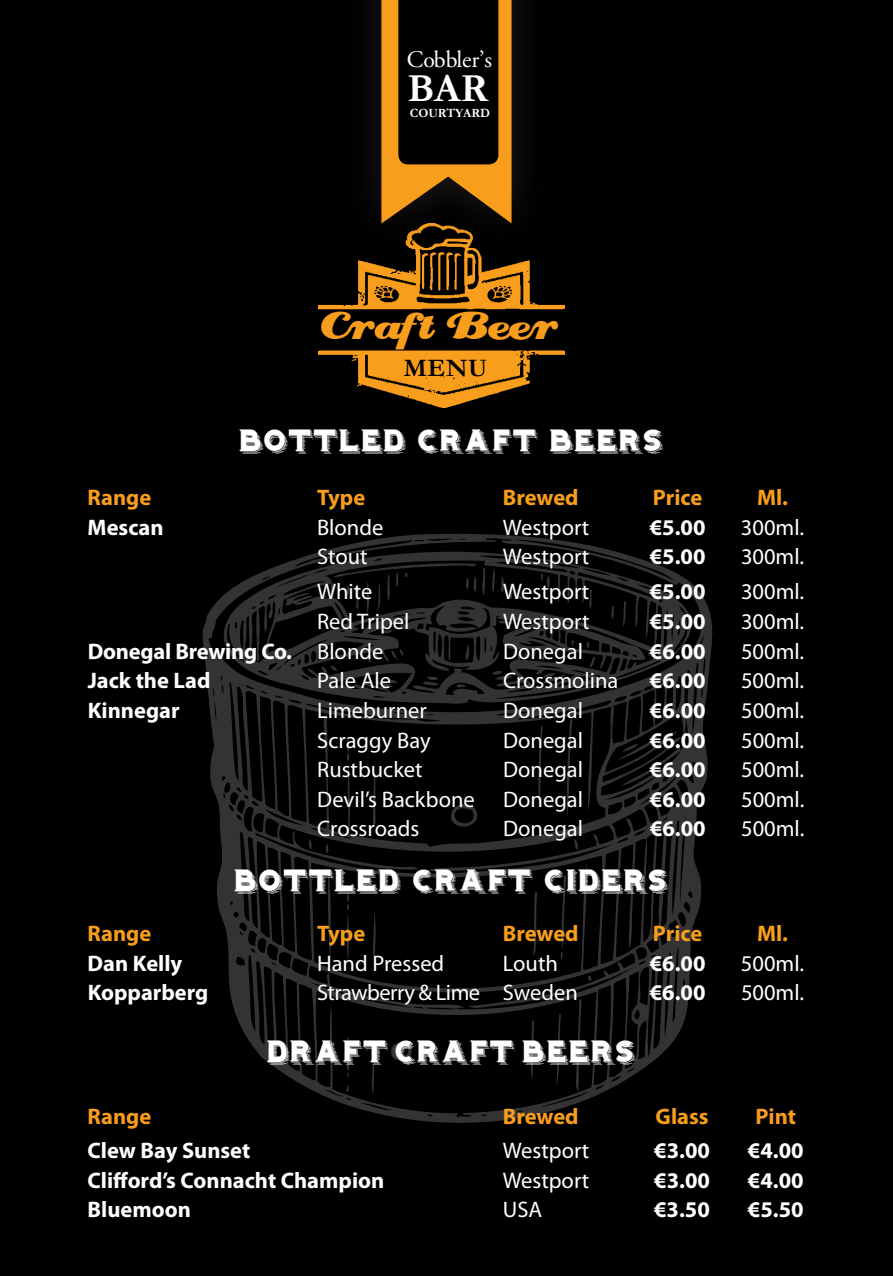
<style>
.page{position:relative;width:893px;height:1276px;background:#000}
.page>*{position:absolute;margin:0;border:0;box-sizing:border-box;transform-origin:0 0}
.t1{font:46.12px "Creampuff";color:#f99d1c}
.t2{font:700 40.05px "Garamond";color:#fff}
.t3{font:27px "Hominis";color:#fff}
.t4{font:700 25.2px "Garamond";color:#000}
.t5{font:23.62px "Adobe Garamond Pro";color:#fff}
.t6{font:22.5px "Myriad Pro";color:#fff}
.t7{font:700 22.5px "Myriad Pro";color:#fff}
.t8{font:700 22.5px "Myriad Pro";color:#f99d1c}
.t9{font:22.5px "Myriad Pro";letter-spacing:-.025em;color:#fff}
.t10{font:700 12.6px "Garamond";color:#fff}
.s1{font-weight:400}
</style>
<div class="page">
<svg style="left:202px;top:534px;width:511px;height:589px"></svg>
<img style="left:319px;top:259px;width:246px;height:148px">
<svg style="left:381px;top:0;width:131px;height:223px"></svg>
<p class="t5" style="left:407px;top:45px;width:87px">Cobbler’s</p>
<h2 class="t2" style="left:407px;top:64px;width:82px">BAR</h2>
<p class="t10" style="left:410px;top:106px;width:82px">COURTYARD</p>
<h1 class="t1" style="left:321px;top:303px;width:238px">Craft Beer</h1>
<p class="t4" style="left:404px;top:353px;width:85px">MENU</p>
<p class="t3" style="left:239px;top:429px;width:426px">BOTTLED CRAFT BEERS</p>
<p class="t8" style="left:88px;top:483px;width:65px">Range</p>
<p class="t8" style="left:317px;top:483px;width:50px">Type</p>
<p class="t8" style="left:503px;top:483px;width:77px">Brewed</p>
<p class="t8" style="left:653px;top:483px;width:51px">Price</p>
<p class="t8" style="left:757px;top:483px;width:32px">Ml.</p>
<p class="t7" style="left:88px;top:512px;width:78px">Mescan</p>
<p class="t6" style="left:317px;top:513px;width:68px">Blonde</p>
<p class="t6" style="left:503px;top:513px;width:88px">Westport</p>
<p class="t7" style="left:650px;top:512px;width:57px">€5.00</p>
<p class="t6" style="left:741px;top:513px;width:65px">300ml.</p>
<p class="t6" style="left:317px;top:543px;width:52px">Stout</p>
<p class="t6" style="left:503px;top:543px;width:88px">Westport</p>
<p class="t7" style="left:650px;top:542px;width:57px">€5.00</p>
<p class="t6" style="left:741px;top:543px;width:65px">300ml.</p>
<p class="t6" style="left:317px;top:578px;width:57px">White</p>
<p class="t6" style="left:503px;top:578px;width:88px">Westport</p>
<p class="t7" style="left:650px;top:577px;width:57px">€5.00</p>
<p class="t6" style="left:741px;top:578px;width:65px">300ml.</p>
<p class="t6" style="left:317px;top:607px;width:94px">Red Tripel</p>
<p class="t6" style="left:503px;top:607px;width:88px">Westport</p>
<p class="t7" style="left:650px;top:607px;width:57px">€5.00</p>
<p class="t6" style="left:741px;top:607px;width:65px">300ml.</p>
<p class="t7" style="left:88px;top:636px;width:297px">Donegal Brewing Co. <span class="s1">Blonde</span></p>
<p class="t6" style="left:503px;top:637px;width:81px">Donegal</p>
<p class="t7" style="left:650px;top:636px;width:57px">€6.00</p>
<p class="t6" style="left:741px;top:637px;width:65px">500ml.</p>
<p class="t7" style="left:88px;top:666px;width:124px">Jack the Lad</p>
<p class="t6" style="left:317px;top:667px;width:75px">Pale Ale</p>
<p class="t6" style="left:503px;top:667px;width:117px">Crossmolina</p>
<p class="t7" style="left:650px;top:666px;width:57px">€6.00</p>
<p class="t6" style="left:741px;top:667px;width:65px">500ml.</p>
<p class="t7" style="left:88px;top:695px;width:93px">Kinnegar</p>
<p class="t6" style="left:317px;top:696px;width:111px">Limeburner</p>
<p class="t6" style="left:503px;top:696px;width:81px">Donegal</p>
<p class="t7" style="left:650px;top:695px;width:57px">€6.00</p>
<p class="t6" style="left:741px;top:696px;width:65px">500ml.</p>
<p class="t6" style="left:317px;top:726px;width:115px">Scraggy Bay</p>
<p class="t6" style="left:503px;top:726px;width:81px">Donegal</p>
<p class="t7" style="left:650px;top:725px;width:57px">€6.00</p>
<p class="t6" style="left:741px;top:726px;width:65px">500ml.</p>
<p class="t6" style="left:317px;top:756px;width:107px">Rustbucket</p>
<p class="t6" style="left:503px;top:756px;width:81px">Donegal</p>
<p class="t7" style="left:650px;top:755px;width:57px">€6.00</p>
<p class="t6" style="left:741px;top:756px;width:65px">500ml.</p>
<p class="t6" style="left:317px;top:785px;width:159px">Devil’s Backbone</p>
<p class="t6" style="left:503px;top:785px;width:81px">Donegal</p>
<p class="t7" style="left:650px;top:784px;width:57px">€6.00</p>
<p class="t6" style="left:741px;top:785px;width:65px">500ml.</p>
<p class="t6" style="left:317px;top:815px;width:104px">Crossroads</p>
<p class="t6" style="left:503px;top:815px;width:81px">Donegal</p>
<p class="t7" style="left:650px;top:814px;width:57px">€6.00</p>
<p class="t6" style="left:741px;top:815px;width:65px">500ml.</p>
<p class="t3" style="left:234px;top:869px;width:436px">BOTTLED CRAFT CIDERS</p>
<p class="t8" style="left:88px;top:918px;width:65px">Range</p>
<p class="t8" style="left:317px;top:918px;width:50px">Type</p>
<p class="t8" style="left:503px;top:918px;width:77px">Brewed</p>
<p class="t8" style="left:653px;top:918px;width:51px">Price</p>
<p class="t8" style="left:757px;top:918px;width:32px">Ml.</p>
<p class="t7" style="left:88px;top:948px;width:96px">Dan Kelly</p>
<p class="t6" style="left:317px;top:949px;width:129px">Hand Pressed</p>
<p class="t6" style="left:503px;top:949px;width:56px">Louth</p>
<p class="t7" style="left:650px;top:948px;width:57px">€6.00</p>
<p class="t6" style="left:741px;top:949px;width:65px">500ml.</p>
<p class="t7" style="left:88px;top:978px;width:122px">Kopparberg</p>
<p class="t9" style="left:317px;top:979px;width:262px">Strawberry &amp; Lime Sweden</p>
<p class="t7" style="left:650px;top:978px;width:57px">€6.00</p>
<p class="t6" style="left:741px;top:979px;width:65px">500ml.</p>
<p class="t3" style="left:267px;top:1040px;width:371px">DRAFT CRAFT BEERS</p>
<p class="t8" style="left:88px;top:1101px;width:65px">Range</p>
<p class="t8" style="left:503px;top:1101px;width:77px">Brewed</p>
<p class="t8" style="left:656px;top:1101px;width:55px">Glass</p>
<p class="t8" style="left:756px;top:1101px;width:42px">Pint</p>
<p class="t7" style="left:88px;top:1136px;width:164px">Clew Bay Sunset</p>
<p class="t6" style="left:503px;top:1136px;width:88px">Westport</p>
<p class="t7" style="left:654px;top:1136px;width:57px">€3.00</p>
<p class="t7" style="left:748px;top:1136px;width:57px">€4.00</p>
<p class="t7" style="left:88px;top:1165px;width:298px">Clifford’s Connacht Champion</p>
<p class="t6" style="left:503px;top:1166px;width:88px">Westport</p>
<p class="t7" style="left:654px;top:1165px;width:57px">€3.00</p>
<p class="t7" style="left:748px;top:1165px;width:57px">€4.00</p>
<p class="t7" style="left:88px;top:1195px;width:105px">Bluemoon</p>
<p class="t6" style="left:503px;top:1196px;width:41px">USA</p>
<p class="t7" style="left:654px;top:1195px;width:57px">€3.50</p>
<p class="t7" style="left:748px;top:1195px;width:57px">€5.50</p>
</div>
